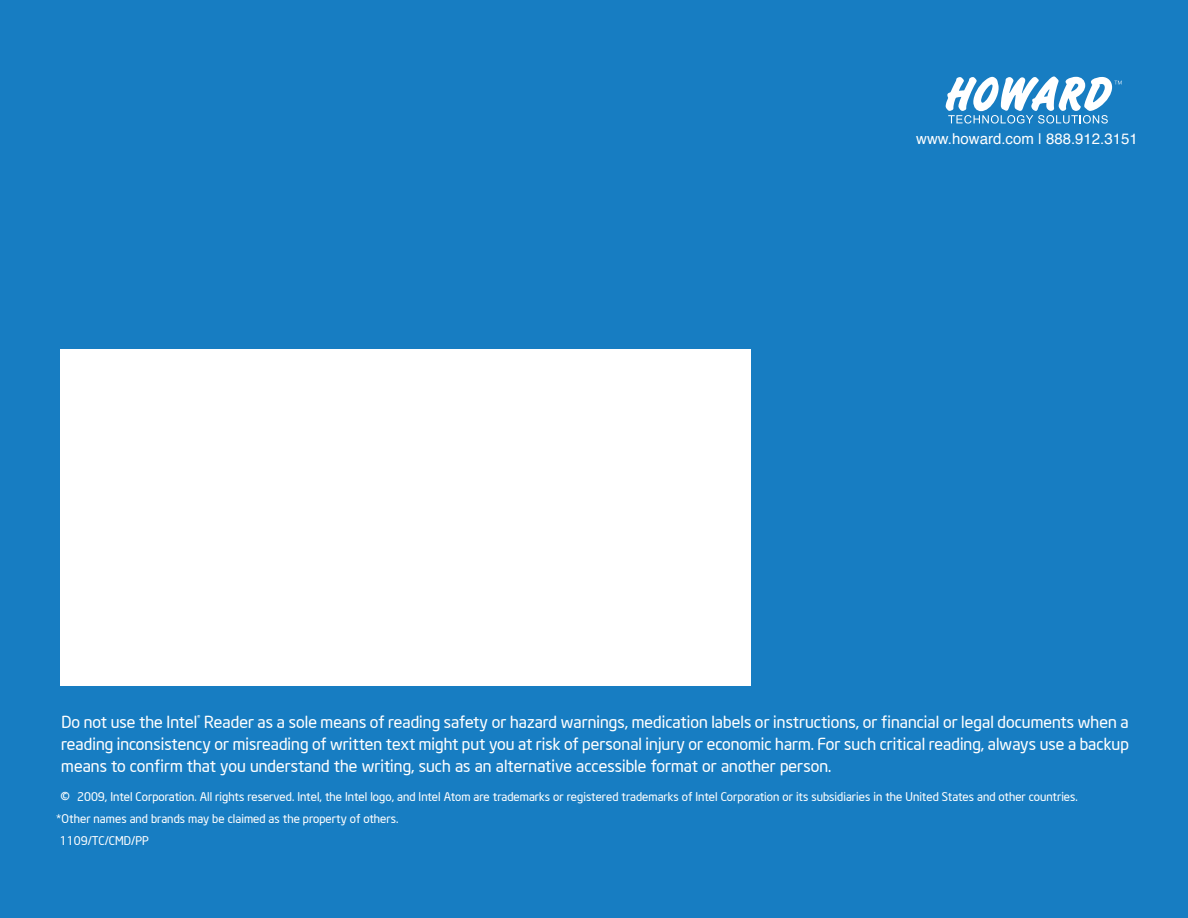
<style>
.page{position:relative;width:1188px;height:918px;background:#177dc2}
.page>*{position:absolute;margin:0;border:0;box-sizing:border-box;transform-origin:0 0}
.t1{font:28.2px "Neo Sans Intel";color:#fff}
.t2{font:16.35px/21.9px "Neo Sans Intel";letter-spacing:.005em;color:#fff;text-align:justify}
.t3{font:15px "Helvetica";color:#fff}
.t4{font:11.85px/22.4px "Neo Sans Intel";letter-spacing:.005em;color:#fff}
</style>
<div class="page">
<div style="left:60px;top:349px;width:691px;height:336px;background:#fff"></div>
<svg style="left:946px;top:76px;width:176px;height:48px"></svg>
<p class="t3" style="left:916px;top:127px;width:223px">www.howard.com | 888.912.3151</p>
<p class="t2" style="left:61px;top:711px;width:1069px">Do not use the Intel<sup>®</sup> Reader as a sole means of reading safety or hazard warnings, medication labels or instructions, or financial or legal documents when a reading inconsistency or misreading of written text might put you at risk of personal injury or economic harm. For such critical reading, always use a backup means to confirm that you understand the writing, such as an alternative accessible format or another person.</p>
<h1 class="t1" style="left:60px;top:786px;width:11px">©</h1>
<p class="t4" style="left:56px;top:785px;width:1023px;text-indent:21px">2009, Intel Corporation. All rights reserved. Intel, the Intel logo, and Intel Atom are trademarks or registered trademarks of Intel Corporation or its subsidiaries in the United States and other countries. *Other names and brands may be claimed as the property of others.<br>1109/TC/CMD/PP</p>
</div>
